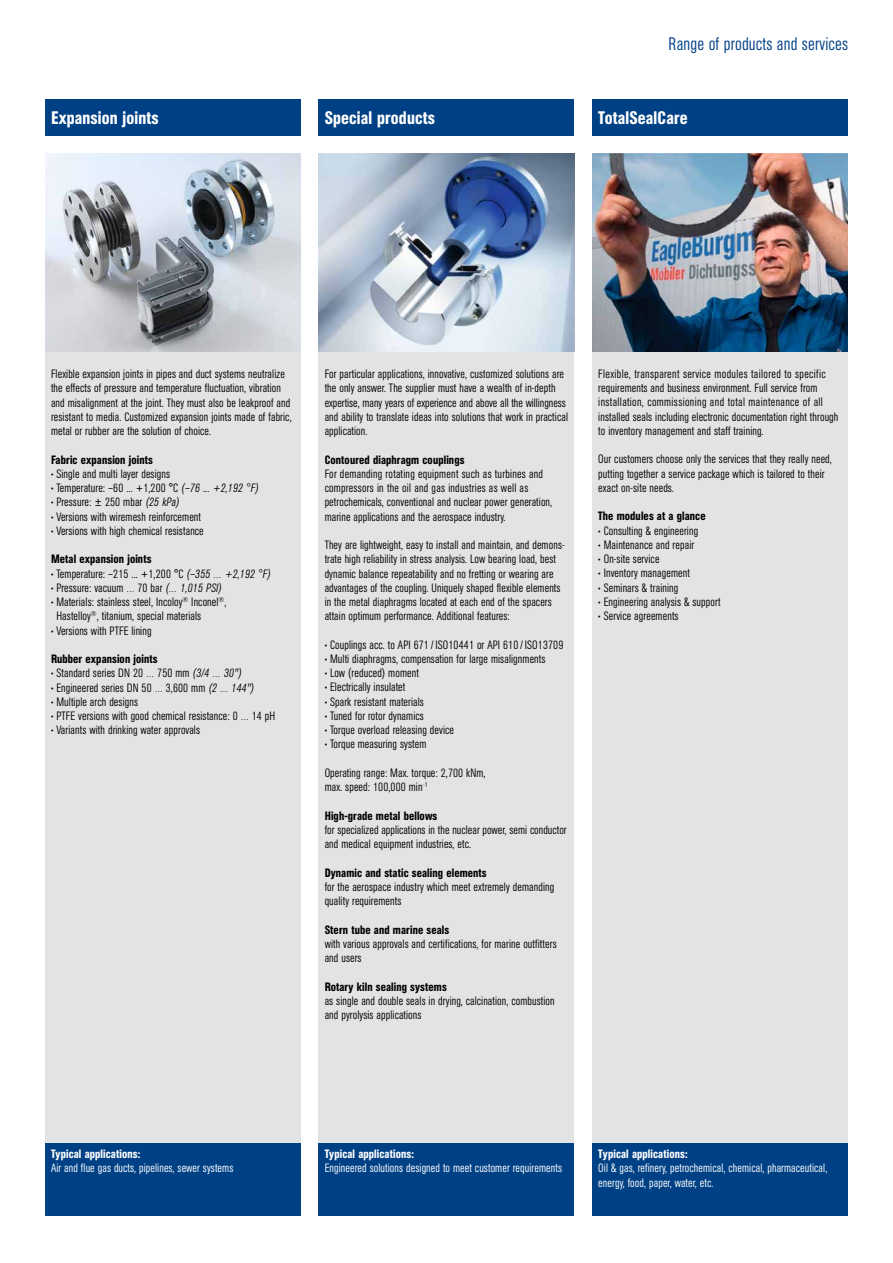
<style>
.page{position:relative;width:893px;height:1263px;background:#fff}
.page>*{position:absolute;margin:0;border:0;box-sizing:border-box;transform-origin:0 0}
.t1{font:500 condensed 18px "AG Book Pro";letter-spacing:.01em;color:#fff}
.t2{font:300 condensed 18px "AG Book Pro";letter-spacing:.01em;color:#004186}
.t3{font:300 condensed 12px/14.2px "AG Book Pro";letter-spacing:.01em;color:#000}
.t4{font:500 condensed 12px "AG Book Pro";letter-spacing:.01em;color:#000}
.t5{font:300 condensed 12px/14.2px "AG Book Pro";letter-spacing:.01em;color:#fff}
.t6{font:500 condensed 12px "AG Book Pro";letter-spacing:.01em;color:#fff}
.s1{font-style:italic}
</style>
<div class="page">
<div style="left:45px;top:351px;width:256px;height:792px;background:#e2e3e3"></div>
<div style="left:319px;top:351px;width:255px;height:792px;background:#e2e3e3"></div>
<div style="left:592px;top:351px;width:256px;height:792px;background:#e2e3e3"></div>
<div style="left:45px;top:99px;width:256px;height:36px;background:#004186"></div>
<div style="left:592px;top:99px;width:256px;height:36px;background:#004186"></div>
<div style="left:319px;top:99px;width:255px;height:36px;background:#004186"></div>
<img style="left:319px;top:153px;width:255px;height:198px">
<img style="left:592px;top:153px;width:256px;height:198px">
<div style="left:45px;top:1143px;width:256px;height:72px;background:#004186"></div>
<div style="left:319px;top:1143px;width:255px;height:72px;background:#004186"></div>
<div style="left:592px;top:1143px;width:256px;height:72px;background:#004186"></div>
<img style="left:45px;top:153px;width:256px;height:198px">
<h1 class="t1" style="left:51px;top:106px;width:109px">Expansion joints</h1>
<h1 class="t2" style="left:669px;top:32px;width:181px">Range of products and services</h1>
<h1 class="t1" style="left:325px;top:106px;width:112px">Special products</h1>
<h1 class="t1" style="left:598px;top:106px;width:91px">TotalSealCare</h1>
<p class="t3" style="left:51px;top:367px;width:242px">Flexible expansion joints in pipes and duct systems neutralize the effects of pressure and temperature fluctuation, vibration and misalignment at the joint. They must also be leakproof and resistant to media. Customized expansion joints made of fabric, metal or rubber are the solution of choice.</p>
<p class="t4" style="left:51px;top:452px;width:103px">Fabric expansion joints</p>
<p class="t3" style="left:51px;top:466px;width:121px">• Single and multi layer designs</p>
<p class="t3" style="left:51px;top:481px;width:209px">• Temperature: –60 ... +1,200 °C <span class="s1">(–76 ... +2,192 °F)</span></p>
<p class="t3" style="left:51px;top:495px;width:130px">• Pressure: ± 250 mbar <span class="s1">(25 kPa)</span></p>
<p class="t3" style="left:51px;top:509px;width:152px">• Versions with wiremesh reinforcement</p>
<p class="t3" style="left:51px;top:523px;width:154px">• Versions with high chemical resistance</p>
<p class="t4" style="left:51px;top:551px;width:102px">Metal expansion joints</p>
<p class="t3" style="left:51px;top:566px;width:221px">• Temperature: –215 ... +1,200 °C <span class="s1">(–355 … +2,192 °F)</span></p>
<p class="t3" style="left:51px;top:580px;width:172px">• Pressure: vacuum … 70 bar <span class="s1">(… 1,015 PSI)</span></p>
<p class="t3" style="left:56px;top:595px;width:172px;text-indent:-5px">• Materials: stainless steel, Incoloy<sup>®</sup> Inconel<sup>®</sup>,<br>Hastelloy<sup>®</sup>, titanium, special materials</p>
<p class="t3" style="left:51px;top:623px;width:102px">• Versions with PTFE lining</p>
<p class="t4" style="left:51px;top:651px;width:108px">Rubber expansion joints</p>
<p class="t3" style="left:51px;top:666px;width:192px">• Standard series DN 20 … 750 mm <span class="s1">(3/4 … 30")</span></p>
<p class="t3" style="left:51px;top:680px;width:204px">• Engineered series DN 50 … 3,600 mm <span class="s1">(2 … 144")</span></p>
<p class="t3" style="left:51px;top:694px;width:89px">• Multiple arch designs</p>
<p class="t3" style="left:51px;top:709px;width:226px">• PTFE versions with good chemical resistance: 0 … 14 pH</p>
<p class="t3" style="left:51px;top:723px;width:151px">• Variants with drinking water approvals</p>
<p class="t3" style="left:325px;top:367px;width:245px">For particular applications, innovative, customized solutions are the only answer. The supplier must have a wealth of in-depth expertise, many years of experience and above all the willingness and ability to translate ideas into solutions that work in practical application.</p>
<p class="t4" style="left:325px;top:452px;width:141px">Contoured diaphragm couplings</p>
<p class="t3" style="left:325px;top:466px;width:229px">For demanding rotating equipment such as turbines and compressors in the oil and gas industries as well as petrochemicals, conventional and nuclear power generation, marine applications and the aerospace industry.</p>
<p class="t3" style="left:325px;top:538px;width:241px">They are lightweight, easy to install and maintain, and demons&shy;trate high reliability in stress analysis. Low bearing load, best dynamic balance repeatability and no fretting or wearing are advantages of the coupling. Uniquely shaped flexible elements in the metal diaphragms located at each end of the spacers attain optimum performance. Additional features:</p>
<p class="t3" style="left:325px;top:637px;width:240px">• Couplings acc. to API 671 / ISO10441 or API 610 / ISO13709</p>
<p class="t3" style="left:325px;top:652px;width:222px">• Multi diaphragms, compensation for large misalignments</p>
<p class="t3" style="left:325px;top:666px;width:96px">• Low (reduced) moment</p>
<p class="t3" style="left:325px;top:680px;width:82px">• Electrically insulatet</p>
<p class="t3" style="left:325px;top:694px;width:101px">• Spark resistant materials</p>
<p class="t3" style="left:325px;top:708px;width:101px">• Tuned for rotor dynamics</p>
<p class="t3" style="left:325px;top:723px;width:131px">• Torque overload releasing device</p>
<p class="t3" style="left:325px;top:737px;width:103px">• Torque measuring system</p>
<p class="t3" style="left:325px;top:765px;width:162px">Operating range: Max. torque: 2,700 kNm, max. speed: 100,000 min<sup>-1</sup></p>
<p class="t4" style="left:325px;top:808px;width:114px">High-grade metal bellows</p>
<p class="t3" style="left:325px;top:823px;width:244px">for specialized applications in the nuclear power, semi conductor and medical equipment industries, etc.</p>
<p class="t4" style="left:325px;top:865px;width:164px">Dynamic and static sealing elements</p>
<p class="t3" style="left:325px;top:880px;width:231px">for the aerospace industry which meet extremely demanding quality requirements</p>
<p class="t4" style="left:325px;top:922px;width:126px">Stern tube and marine seals</p>
<p class="t3" style="left:325px;top:937px;width:233px">with various approvals and certifications, for marine outfitters and users</p>
<p class="t4" style="left:325px;top:979px;width:124px">Rotary kiln sealing systems</p>
<p class="t3" style="left:325px;top:994px;width:231px">as single and double seals in drying, calcination, combustion and pyrolysis applications</p>
<p class="t3" style="left:598px;top:367px;width:242px">Flexible, transparent service modules tailored to specific requirements and business environment. Full service from installation, commissioning and total maintenance of all installed seals including electronic documentation right through to inventory management and staff training.</p>
<p class="t3" style="left:598px;top:452px;width:235px">Our customers choose only the services that they really need, putting together a service package which is tailored to their exact on-site needs.</p>
<p class="t4" style="left:598px;top:508px;width:109px">The modules at a glance</p>
<p class="t3" style="left:598px;top:523px;width:101px">• Consulting &amp; engineering</p>
<p class="t3" style="left:598px;top:537px;width:97px">• Maintenance and repair</p>
<p class="t3" style="left:598px;top:552px;width:63px">• On-site service</p>
<p class="t3" style="left:598px;top:566px;width:93px">• Inventory management</p>
<p class="t3" style="left:598px;top:580px;width:82px">• Seminars &amp; training</p>
<p class="t3" style="left:598px;top:594px;width:124px">• Engineering analysis &amp; support</p>
<p class="t3" style="left:598px;top:609px;width:82px">• Service agreements</p>
<p class="t6" style="left:51px;top:1146px;width:91px">Typical applications:</p>
<p class="t5" style="left:51px;top:1161px;width:184px">Air and flue gas ducts, pipelines, sewer systems</p>
<p class="t6" style="left:325px;top:1146px;width:91px">Typical applications:</p>
<p class="t5" style="left:325px;top:1161px;width:239px">Engineered solutions designed to meet customer requirements</p>
<p class="t6" style="left:598px;top:1146px;width:91px">Typical applications:</p>
<p class="t5" style="left:598px;top:1161px;width:231px">Oil &amp; gas, refinery, petrochemical, chemical, pharmaceutical, energy, food, paper, water, etc.</p>
</div>
